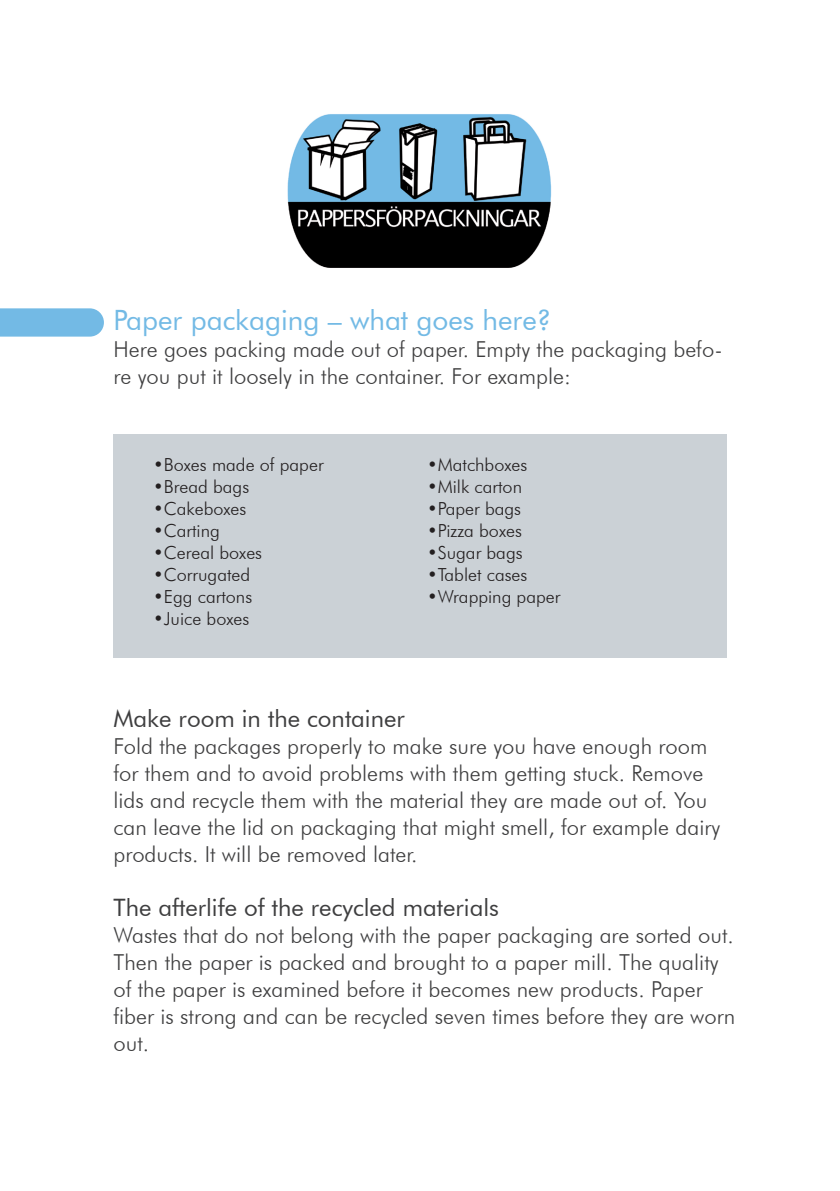
<style>
.page{position:relative;width:840px;height:1191px;background:#fff}
.page>*{position:absolute;margin:0;border:0;box-sizing:border-box;transform-origin:0 0}
.t1{font:28px "Futura BT";color:#73bae5}
.t2{font:24px "Futura BT";color:#3e3e3f}
.t3{font:300 22px/27px "Futura BT";color:#3e3e3f}
.t4{font:300 18px "Futura BT";color:#231f20}
</style>
<div class="page">
<div style="left:0;top:308px;width:104px;height:28px;background:#73bae5"></div>
<img style="left:287px;top:114px;width:265px;height:154px">
<div style="left:113px;top:434px;width:613px;height:224px;background:#cbd1d6"></div>
<p class="t1" style="left:113px;top:303px;width:439px">Paper packaging – what goes here?</p>
<p class="t3" style="left:113px;top:335px;width:610px">Here goes packing made out of paper. Empty the packaging befo&shy;re you put it loosely in the container. For example:</p>
<p class="t4" style="left:153px;top:453px;width:172px">•Boxes made of paper</p>
<p class="t4" style="left:153px;top:475px;width:97px">•Bread bags</p>
<p class="t4" style="left:153px;top:497px;width:95px">•Cakeboxes</p>
<p class="t4" style="left:153px;top:519px;width:68px">•Carting</p>
<p class="t4" style="left:153px;top:541px;width:110px">•Cereal boxes</p>
<p class="t4" style="left:153px;top:563px;width:98px">•Corrugated</p>
<p class="t4" style="left:153px;top:585px;width:100px">•Egg cartons</p>
<p class="t4" style="left:153px;top:607px;width:97px">•Juice boxes</p>
<p class="t4" style="left:427px;top:453px;width:102px">•Matchboxes</p>
<p class="t4" style="left:427px;top:475px;width:96px">•Milk carton</p>
<p class="t4" style="left:427px;top:497px;width:95px">•Paper bags</p>
<p class="t4" style="left:427px;top:519px;width:96px">•Pizza boxes</p>
<p class="t4" style="left:427px;top:541px;width:97px">•Sugar bags</p>
<p class="t4" style="left:427px;top:563px;width:102px">•Tablet cases</p>
<p class="t4" style="left:427px;top:585px;width:135px">•Wrapping paper</p>
<p class="t2" style="left:113px;top:704px;width:293px">Make room in the container</p>
<p class="t3" style="left:113px;top:732px;width:608px">Fold the packages properly to make sure you have enough room for them and to avoid problems with them getting stuck. Remove lids and recycle them with the material they are made out of. You can leave the lid on packaging that might smell, for example dairy products. It will be removed later.</p>
<p class="t2" style="left:113px;top:893px;width:387px">The afterlife of the recycled materials</p>
<p class="t3" style="left:113px;top:921px;width:623px">Wastes that do not belong with the paper packaging are sorted out.<br>Then the paper is packed and brought to a paper mill. The quality of the paper is examined before it becomes new products. Paper fiber is strong and can be recycled seven times before they are worn out.</p>
</div>
